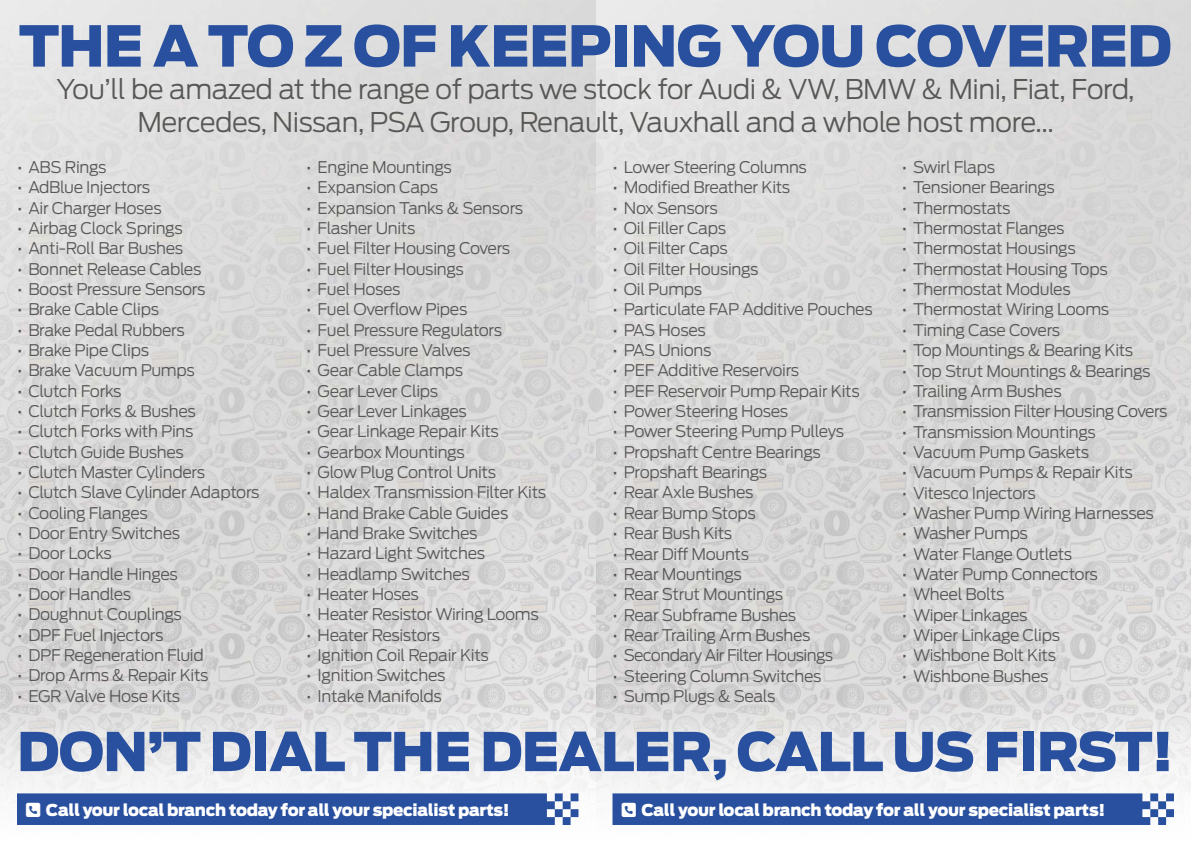
<style>
.page{position:relative;width:1191px;height:842px;background:#fff}
.page>*{position:absolute;margin:0;border:0;box-sizing:border-box;transform-origin:0 0}
.t1{font:900 56px "Antenna";letter-spacing:-.02em;color:#29509f}
.t2{font:900 53px "Antenna";letter-spacing:-.02em;color:#29509f}
.t3{font:300 27px/32.6px "Antenna";letter-spacing:-.02em;color:#575756;text-align:center}
.t4{font:900 16.2px "Antenna";letter-spacing:-.02em;color:#fff}
.t5{font:300 16px "Antenna";letter-spacing:-.02em;color:#575756}
.t6{font:300 16px "Antenna";letter-spacing:-.04em;color:#575756}
</style>
<div class="page">
<img style="left:0;top:0;width:1191px;height:697px">
<div style="left:595px;top:697px;width:596px;height:145px;background:linear-gradient(to bottom,#dbdbdb,#fff)"></div>
<div style="left:0;top:697px;width:595px;height:145px;background:linear-gradient(to bottom,#dcdbdb,#fff)"></div>
<div style="left:17px;top:793px;width:561px;height:32px;background:#29509f"></div>
<svg style="left:612px;top:793px;width:562px;height:32px"></svg>
<h1 class="t1" style="left:19px;top:11px;width:1154px">THE A TO Z OF KEEPING YOU COVERED</h1>
<h3 class="t3" style="left:57px;top:73px;width:1079px">You’ll be amazed at the range of parts we stock for Audi &amp; VW, BMW &amp; Mini, Fiat, Ford,<br>Mercedes, Nissan, PSA Group, Renault, Vauxhall and a whole host more...</h3>
<p class="t5" style="left:17px;top:158px;width:91px">• ABS Rings</p>
<p class="t5" style="left:17px;top:178px;width:135px">• AdBlue Injectors</p>
<p class="t5" style="left:17px;top:198px;width:146px">• Air Charger Hoses</p>
<p class="t5" style="left:17px;top:219px;width:167px">• Airbag Clock Springs</p>
<p class="t5" style="left:17px;top:239px;width:168px">• Anti-Roll Bar Bushes</p>
<p class="t5" style="left:17px;top:259px;width:186px">• Bonnet Release Cables</p>
<p class="t5" style="left:17px;top:280px;width:190px">• Boost Pressure Sensors</p>
<p class="t5" style="left:17px;top:300px;width:144px">• Brake Cable Clips</p>
<p class="t5" style="left:17px;top:320px;width:169px">• Brake Pedal Rubbers</p>
<p class="t5" style="left:17px;top:341px;width:133px">• Brake Pipe Clips</p>
<p class="t5" style="left:17px;top:361px;width:179px">• Brake Vacuum Pumps</p>
<p class="t5" style="left:17px;top:381px;width:106px">• Clutch Forks</p>
<p class="t5" style="left:17px;top:402px;width:180px">• Clutch Forks &amp; Bushes</p>
<p class="t5" style="left:17px;top:422px;width:178px">• Clutch Forks with Pins</p>
<p class="t5" style="left:17px;top:442px;width:168px">• Clutch Guide Bushes</p>
<p class="t5" style="left:17px;top:463px;width:190px">• Clutch Master Cylinders</p>
<p class="t5" style="left:17px;top:483px;width:244px">• Clutch Slave Cylinder Adaptors</p>
<p class="t5" style="left:17px;top:503px;width:132px">• Cooling Flanges</p>
<p class="t5" style="left:17px;top:524px;width:165px">• Door Entry Switches</p>
<p class="t5" style="left:17px;top:544px;width:96px">• Door Locks</p>
<p class="t5" style="left:17px;top:564px;width:162px">• Door Handle Hinges</p>
<p class="t5" style="left:17px;top:585px;width:116px">• Door Handles</p>
<p class="t5" style="left:17px;top:605px;width:166px">• Doughnut Couplings</p>
<p class="t5" style="left:17px;top:625px;width:148px">• DPF Fuel Injectors</p>
<p class="t5" style="left:17px;top:646px;width:188px">• DPF Regeneration Fluid</p>
<p class="t5" style="left:17px;top:666px;width:193px">• Drop Arms &amp; Repair Kits</p>
<p class="t5" style="left:17px;top:686px;width:165px">• EGR Valve Hose Kits</p>
<p class="t5" style="left:306px;top:158px;width:147px">• Engine Mountings</p>
<p class="t5" style="left:306px;top:178px;width:133px">• Expansion Caps</p>
<p class="t5" style="left:306px;top:198px;width:218px">• Expansion Tanks &amp; Sensors</p>
<p class="t5" style="left:306px;top:219px;width:111px">• Flasher Units</p>
<p class="t5" style="left:306px;top:239px;width:205px">• Fuel Filter Housing Covers</p>
<p class="t5" style="left:306px;top:259px;width:159px">• Fuel Filter Housings</p>
<p class="t5" style="left:306px;top:280px;width:96px">• Fuel Hoses</p>
<p class="t5" style="left:306px;top:300px;width:163px">• Fuel Overflow Pipes</p>
<p class="t5" style="left:306px;top:320px;width:197px">• Fuel Pressure Regulators</p>
<p class="t5" style="left:306px;top:341px;width:166px">• Fuel Pressure Valves</p>
<p class="t5" style="left:306px;top:361px;width:158px">• Gear Cable Clamps</p>
<p class="t5" style="left:306px;top:381px;width:133px">• Gear Lever Clips</p>
<p class="t5" style="left:306px;top:402px;width:162px">• Gear Lever Linkages</p>
<p class="t5" style="left:306px;top:422px;width:194px">• Gear Linkage Repair Kits</p>
<p class="t5" style="left:306px;top:442px;width:160px">• Gearbox Mountings</p>
<p class="t5" style="left:306px;top:463px;width:191px">• Glow Plug Control Units</p>
<p class="t5" style="left:306px;top:483px;width:241px">• Haldex Transmission Filter Kits</p>
<p class="t5" style="left:306px;top:503px;width:204px">• Hand Brake Cable Guides</p>
<p class="t5" style="left:306px;top:524px;width:173px">• Hand Brake Switches</p>
<p class="t5" style="left:306px;top:544px;width:180px">• Hazard Light Switches</p>
<p class="t5" style="left:306px;top:564px;width:165px">• Headlamp Switches</p>
<p class="t5" style="left:306px;top:585px;width:114px">• Heater Hoses</p>
<p class="t5" style="left:306px;top:605px;width:234px">• Heater Resistor Wiring Looms</p>
<p class="t5" style="left:306px;top:625px;width:135px">• Heater Resistors</p>
<p class="t5" style="left:306px;top:646px;width:184px">• Ignition Coil Repair Kits</p>
<p class="t5" style="left:306px;top:666px;width:141px">• Ignition Switches</p>
<p class="t5" style="left:306px;top:686px;width:137px">• Intake Manifolds</p>
<p class="t5" style="left:612px;top:158px;width:196px">• Lower Steering Columns</p>
<p class="t5" style="left:612px;top:178px;width:179px">• Modified Breather Kits</p>
<p class="t5" style="left:612px;top:198px;width:107px">• Nox Sensors</p>
<p class="t5" style="left:612px;top:219px;width:115px">• Oil Filler Caps</p>
<p class="t5" style="left:612px;top:239px;width:117px">• Oil Filter Caps</p>
<p class="t5" style="left:612px;top:259px;width:148px">• Oil Filter Housings</p>
<p class="t5" style="left:612px;top:280px;width:91px">• Oil Pumps</p>
<p class="t5" style="left:612px;top:300px;width:262px">• Particulate FAP Additive Pouches</p>
<p class="t5" style="left:612px;top:320px;width:95px">• PAS Hoses</p>
<p class="t5" style="left:612px;top:341px;width:100px">• PAS Unions</p>
<p class="t5" style="left:612px;top:361px;width:188px">• PEF Additive Reservoirs</p>
<p class="t5" style="left:612px;top:381px;width:249px">• PEF Reservoir Pump Repair Kits</p>
<p class="t5" style="left:612px;top:402px;width:177px">• Power Steering Hoses</p>
<p class="t5" style="left:612px;top:422px;width:233px">• Power Steering Pump Pulleys</p>
<p class="t5" style="left:612px;top:442px;width:210px">• Propshaft Centre Bearings</p>
<p class="t5" style="left:612px;top:463px;width:156px">• Propshaft Bearings</p>
<p class="t5" style="left:612px;top:483px;width:142px">• Rear Axle Bushes</p>
<p class="t5" style="left:612px;top:503px;width:145px">• Rear Bump Stops</p>
<p class="t5" style="left:612px;top:524px;width:121px">• Rear Bush Kits</p>
<p class="t5" style="left:612px;top:544px;width:138px">• Rear Diff Mounts</p>
<p class="t5" style="left:612px;top:564px;width:131px">• Rear Mountings</p>
<p class="t5" style="left:612px;top:585px;width:172px">• Rear Strut Mountings</p>
<p class="t5" style="left:612px;top:605px;width:185px">• Rear Subframe Bushes</p>
<p class="t5" style="left:612px;top:625px;width:199px">• Rear Trailing Arm Bushes</p>
<p class="t6" style="left:612px;top:646px;width:222px">• Secondary Air Filter Housings</p>
<p class="t5" style="left:612px;top:666px;width:211px">• Steering Column Switches</p>
<p class="t5" style="left:612px;top:686px;width:164px">• Sump Plugs &amp; Seals</p>
<p class="t5" style="left:901px;top:158px;width:95px">• Swirl Flaps</p>
<p class="t5" style="left:901px;top:178px;width:155px">• Tensioner Bearings</p>
<p class="t5" style="left:901px;top:198px;width:110px">• Thermostats</p>
<p class="t5" style="left:901px;top:219px;width:164px">• Thermostat Flanges</p>
<p class="t5" style="left:901px;top:239px;width:175px">• Thermostat Housings</p>
<p class="t5" style="left:901px;top:259px;width:207px">• Thermostat Housing Tops</p>
<p class="t5" style="left:901px;top:280px;width:170px">• Thermostat Modules</p>
<p class="t5" style="left:901px;top:300px;width:209px">• Thermostat Wiring Looms</p>
<p class="t5" style="left:901px;top:320px;width:160px">• Timing Case Covers</p>
<p class="t5" style="left:901px;top:341px;width:233px">• Top Mountings &amp; Bearing Kits</p>
<p class="t5" style="left:901px;top:361px;width:250px">• Top Strut Mountings &amp; Bearings</p>
<p class="t5" style="left:901px;top:381px;width:161px">• Trailing Arm Bushes</p>
<p class="t5" style="left:901px;top:402px;width:267px">• Transmission Filter Housing Covers</p>
<p class="t5" style="left:901px;top:422px;width:196px">• Transmission Mountings</p>
<p class="t5" style="left:901px;top:442px;width:189px">• Vacuum Pump Gaskets</p>
<p class="t5" style="left:901px;top:463px;width:232px">• Vacuum Pumps &amp; Repair Kits</p>
<p class="t5" style="left:901px;top:483px;width:136px">• Vitesco Injectors</p>
<p class="t5" style="left:901px;top:503px;width:253px">• Washer Pump Wiring Harnesses</p>
<p class="t5" style="left:901px;top:524px;width:128px">• Washer Pumps</p>
<p class="t5" style="left:901px;top:544px;width:172px">• Water Flange Outlets</p>
<p class="t5" style="left:901px;top:564px;width:198px">• Water Pump Connectors</p>
<p class="t5" style="left:901px;top:585px;width:104px">• Wheel Bolts</p>
<p class="t5" style="left:901px;top:605px;width:127px">• Wiper Linkages</p>
<p class="t5" style="left:901px;top:625px;width:160px">• Wiper Linkage Clips</p>
<p class="t5" style="left:901px;top:646px;width:156px">• Wishbone Bolt Kits</p>
<p class="t5" style="left:901px;top:666px;width:148px">• Wishbone Bushes</p>
<h2 class="t2" style="left:17px;top:719px;width:1158px">DON’T DIAL THE DEALER, CALL US FIRST!</h2>
<p class="t4" style="left:46px;top:799px;width:465px">Call your local branch today for all your specialist parts!</p>
<p class="t4" style="left:641px;top:799px;width:465px">Call your local branch today for all your specialist parts!</p>
</div>
